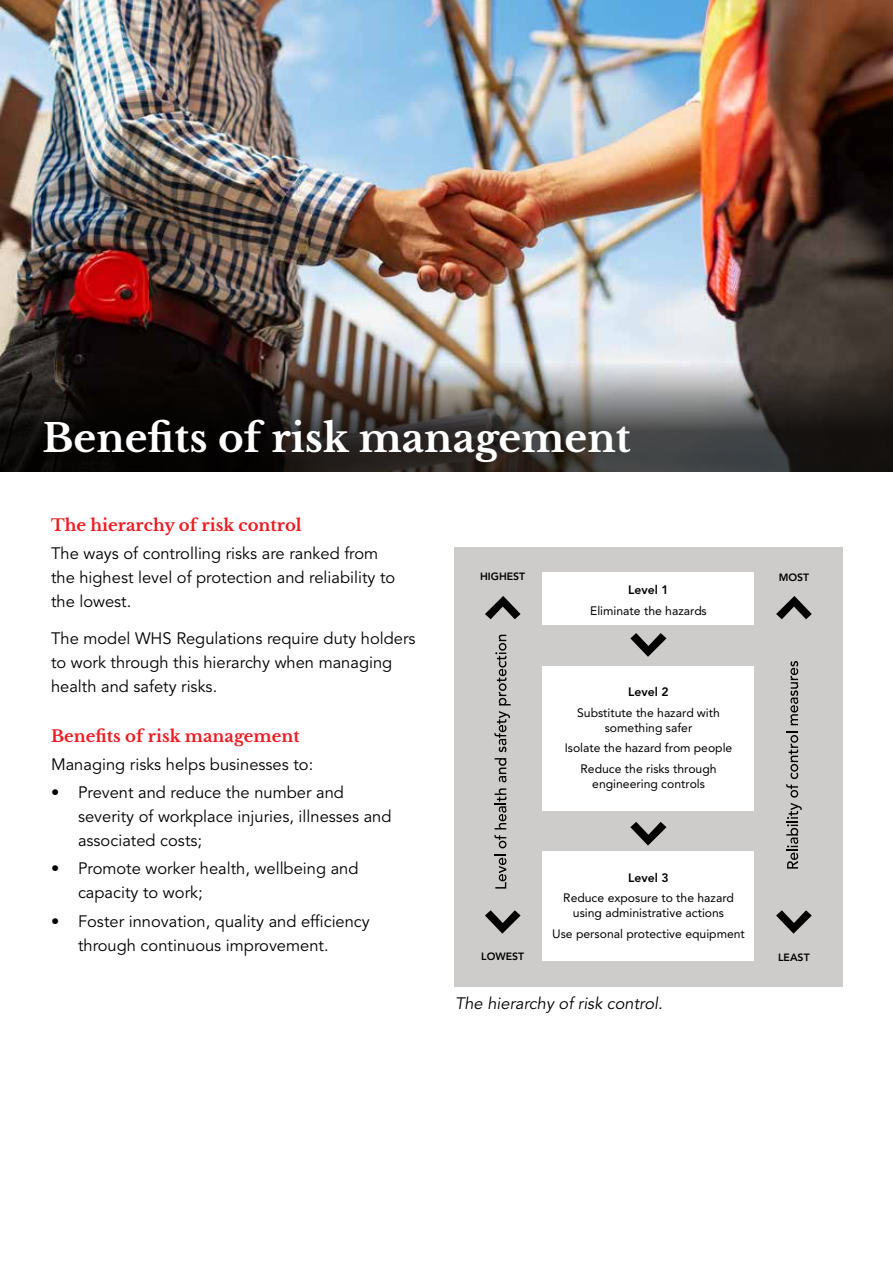
<style>
.page{position:relative;width:893px;height:1263px;background:#fff}
.page>*{position:absolute;margin:0;border:0;box-sizing:border-box;transform-origin:0 0}
.t1{font:700 39px "Libre Baskerville";color:#fff}
.t2{font:16.5px/24px "Avenir LT Std";color:#000}
.t3{font:700 16.5px "Libre Baskerville";color:#ed1d24}
.t4{font:italic 16.5px "Avenir LT Std";color:#000}
.t5{font:12.15px/14.5px "Avenir LT Std";color:#000;text-align:center}
.t6{font:800 12.15px "Avenir LT Std";color:#000}
.t7{font:800 10.5px "Avenir LT Std";color:#000}
</style>
<div class="page">
<img style="left:0;top:0;width:893px;height:316px">
<img style="left:0;top:316px;width:893px;height:155px">
<div style="left:454px;top:547px;width:389px;height:440px;background:#cdcccb"></div>
<div style="left:543px;top:572px;width:211px;height:53px;background:#fff"></div>
<div style="left:543px;top:666px;width:211px;height:144px;background:#fff"></div>
<svg style="left:630px;top:633px;width:36px;height:24px"></svg>
<div style="left:543px;top:851px;width:211px;height:109px;background:#fff"></div>
<svg style="left:630px;top:822px;width:36px;height:23px"></svg>
<svg style="left:776px;top:910px;width:36px;height:24px"></svg>
<svg style="left:776px;top:596px;width:36px;height:23px"></svg>
<svg style="left:786px;top:732px;width:16px;height:137px"></svg>
<svg style="left:790px;top:661px;width:8px;height:64px"></svg>
<svg style="left:495px;top:854px;width:11px;height:34px"></svg>
<svg style="left:494px;top:835px;width:12px;height:13px"></svg>
<svg style="left:495px;top:788px;width:11px;height:41px"></svg>
<svg style="left:495px;top:758px;width:11px;height:24px"></svg>
<svg style="left:494px;top:711px;width:16px;height:41px"></svg>
<svg style="left:495px;top:635px;width:16px;height:70px"></svg>
<svg style="left:485px;top:910px;width:36px;height:24px"></svg>
<svg style="left:485px;top:596px;width:36px;height:23px"></svg>
<h1 class="t1" style="left:43px;top:414px;width:590px">Benefits of risk management</h1>
<p class="t3" style="left:51px;top:515px;width:252px">The hierarchy of risk control</p>
<p class="t2" style="left:51px;top:542px;width:346px">The ways of controlling risks are ranked from the highest level of protection and reliability to the lowest.</p>
<p class="t2" style="left:51px;top:627px;width:366px">The model WHS Regulations require duty holders to work through this hierarchy when managing health and safety risks.</p>
<p class="t3" style="left:51px;top:725px;width:250px">Benefits of risk management</p>
<p class="t2" style="left:51px;top:753px;width:264px">Managing risks helps businesses to:</p>
<p class="t2" style="left:78px;top:781px;width:315px;text-indent:-27px">• Prevent and reduce the number and severity of workplace injuries, illnesses and associated costs;</p>
<p class="t2" style="left:78px;top:857px;width:282px;text-indent:-27px">• Promote worker health, wellbeing and capacity to work;</p>
<p class="t2" style="left:78px;top:909px;width:293px;text-indent:-27px">• Foster innovation, quality and efficiency through continuous improvement.</p>
<p class="t7" style="left:480px;top:570px;width:47px">HIGHEST</p>
<p class="t6" style="left:628px;top:582px;width:42px">Level 1</p>
<p class="t5" style="left:590px;top:603px;width:118px">Eliminate the hazards</p>
<p class="t6" style="left:628px;top:685px;width:42px">Level 2</p>
<p class="t5" style="left:577px;top:706px;width:144px">Substitute the hazard with something safer</p>
<p class="t5" style="left:565px;top:738px;width:169px;line-height:20.7px">Isolate the hazard from people<br>Reduce the risks through</p>
<p class="t5" style="left:592px;top:776px;width:114px">engineering controls</p>
<p class="t7" style="left:481px;top:950px;width:44px">LOWEST</p>
<p class="t6" style="left:628px;top:870px;width:42px">Level 3</p>
<p class="t5" style="left:563px;top:891px;width:172px">Reduce exposure to the hazard using administrative actions</p>
<p class="t5" style="left:552px;top:926px;width:194px">Use personal protective equipment</p>
<p class="t4" style="left:455px;top:994px;width:209px">The hierarchy of risk control.</p>
<p class="t7" style="left:779px;top:571px;width:32px">MOST</p>
<p class="t7" style="left:778px;top:951px;width:33px">LEAST</p>
</div>
